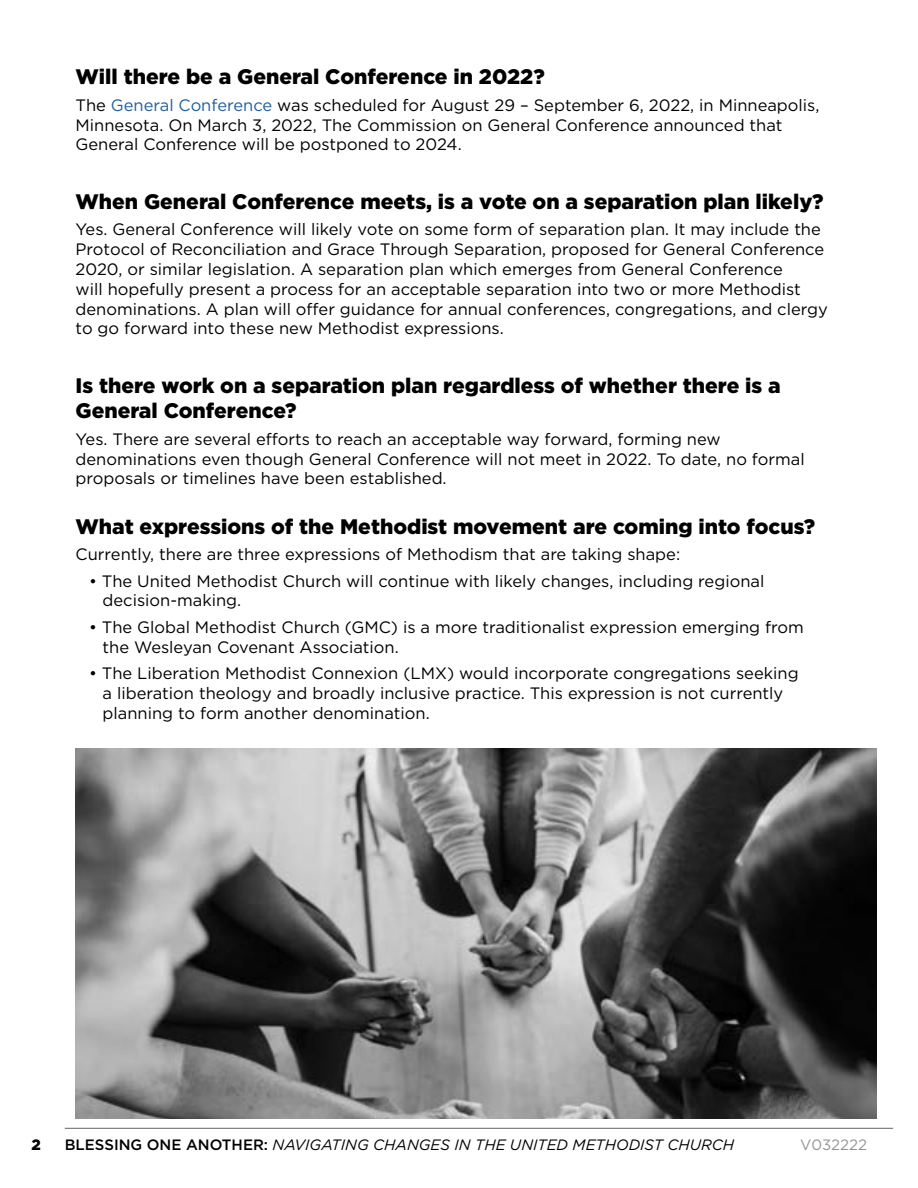
<style>
.page{position:relative;width:918px;height:1188px;background:#fff}
.page>*{position:absolute;margin:0;border:0;box-sizing:border-box;transform-origin:0 0}
.t1{font:900 21px/25.2px "Gotham";color:#000}
.t2{font:16.5px/19.8px "Gotham";color:#000}
.t3{font:italic 15px "Gotham";color:#000}
.t4{font:15px "Gotham";color:#939598}
.t5{font:900 15px "Gotham";color:#000}
.s1{color:#215e9e}
.s2{font-weight:500;font-style:normal}
</style>
<div class="page">
<hr style="left:65px;top:1128px;width:828px;height:1px;background:#636466">
<img style="left:76px;top:749px;width:801px;height:369px">
<p class="t1" style="left:76px;top:64px;width:471px">Will there be a General Conference in 2022?</p>
<p class="t2" style="left:76px;top:95px;width:745px">The <span class="s1">General Conference</span> was scheduled for August 29 – September 6, 2022, in Minneapolis,<br>Minnesota. On March 3, 2022, The Commission on General Conference announced that<br>General Conference will be postponed to 2024.</p>
<p class="t1" style="left:76px;top:189px;width:750px">When General Conference meets, is a vote on a separation plan likely?</p>
<p class="t2" style="left:76px;top:219px;width:754px">Yes. General Conference will likely vote on some form of separation plan. It may include the Protocol of Reconciliation and Grace Through Separation, proposed for General Conference 2020, or similar legislation. A separation plan which emerges from General Conference<br>will hopefully present a process for an acceptable separation into two or more Methodist denominations. A plan will offer guidance for annual conferences, congregations, and clergy to go forward into these new Methodist expressions.</p>
<p class="t1" style="left:76px;top:373px;width:707px">Is there work on a separation plan regardless of whether there is a<br>General Conference?</p>
<p class="t2" style="left:76px;top:429px;width:731px">Yes. There are several efforts to reach an acceptable way forward, forming new denominations even though General Conference will not meet in 2022. To date, no formal proposals or timelines have been established.</p>
<p class="t1" style="left:76px;top:513px;width:741px">What expressions of the Methodist movement are coming into focus?</p>
<p class="t2" style="left:76px;top:544px;width:606px">Currently, there are three expressions of Methodism that are taking shape:</p>
<p class="t2" style="left:103px;top:571px;width:663px;text-indent:-13px">• The United Methodist Church will continue with likely changes, including regional decision-making.</p>
<p class="t2" style="left:103px;top:617px;width:703px;text-indent:-13px">• The Global Methodist Church (GMC) is a more traditionalist expression emerging from the Wesleyan Covenant Association.</p>
<p class="t2" style="left:103px;top:663px;width:698px;text-indent:-13px">• The Liberation Methodist Connexion (LMX) would incorporate congregations seeking a liberation theology and broadly inclusive practice. This expression is not currently planning to form another denomination.</p>
<p class="t5" style="left:32px;top:1135px;width:11px">2</p>
<p class="t3" style="left:65px;top:1135px;width:671px"><span class="s2">BLESSING ONE ANOTHER:</span> NAVIGATING CHANGES IN THE UNITED METHODIST CHURCH</p>
<p class="t4" style="left:800px;top:1135px;width:68px">V032222</p>
</div>
